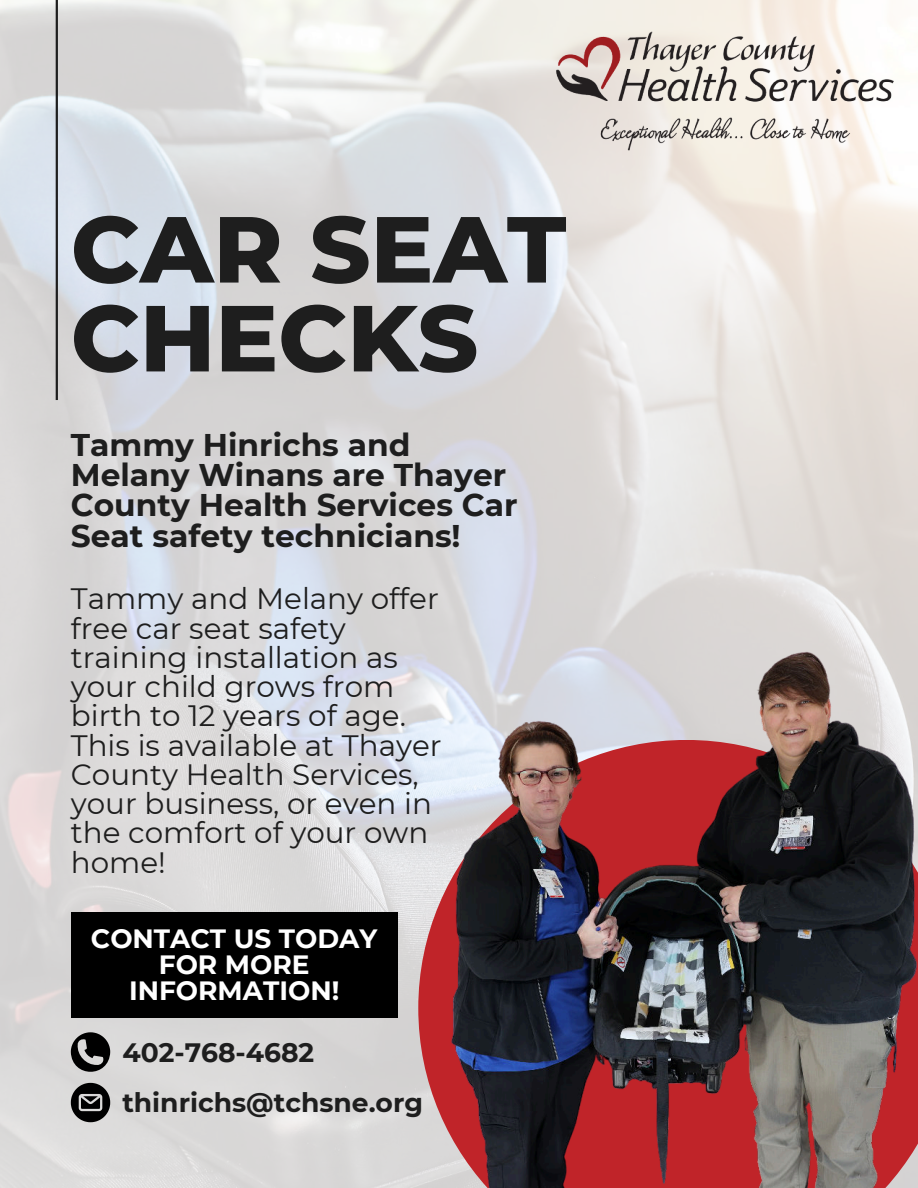
<style>
.page{position:relative;width:918px;height:1188px;background:#fff}
.page>*{position:absolute;margin:0;border:0;box-sizing:border-box;transform-origin:0 0}
.t1{font:800 93.6px/88.8px "Montserrat";color:#1e1e1e}
.t2{font:700 31.35px/30.3px "Montserrat";color:#1e1e1e}
.t3{font:29.4px/29.2px "Montserrat";color:#1e1e1e}
.t4{font:700 26.55px "Montserrat";color:#1e1e1e}
.t5{font:700 26.4px/25.8px "Montserrat";color:#fff;text-align:center}
</style>
<div class="page">
<img style="left:0;top:0;width:918px;height:1188px">
<div style="left:71px;top:912px;width:326px;height:106px;background:#000"></div>
<img style="left:425px;top:628px;width:493px;height:560px">
<hr style="left:56px;top:0;width:2px;height:400px;background:#1e1e1e">
<img style="left:555px;top:29px;width:341px;height:126px">
<svg style="left:71px;top:1032px;width:39px;height:90px"></svg>
<h1 class="t1" style="left:71px;top:200px;width:497px">CAR SEAT<br>CHECKS</h1>
<p class="t2" style="left:71px;top:428px;width:448px">Tammy Hinrichs and<br>Melany Winans are Thayer<br>County Health Services Car<br>Seat safety technicians!</p>
<p class="t3" style="left:71px;top:583px;width:372px">Tammy and Melany offer free car seat safety training installation as your child grows from birth to 12 years of age.<br>This is available at Thayer<br>County Health Services, your business, or even in the comfort of your own home!</p>
<p class="t5" style="left:91px;top:925px;width:288px">CONTACT US TODAY<br>FOR MORE<br>INFORMATION!</p>
<p class="t4" style="left:122px;top:1034px;width:193px">402-768-4682</p>
<p class="t4" style="left:122px;top:1083px;width:302px">thinrichs@tchsne.org</p>
</div>
